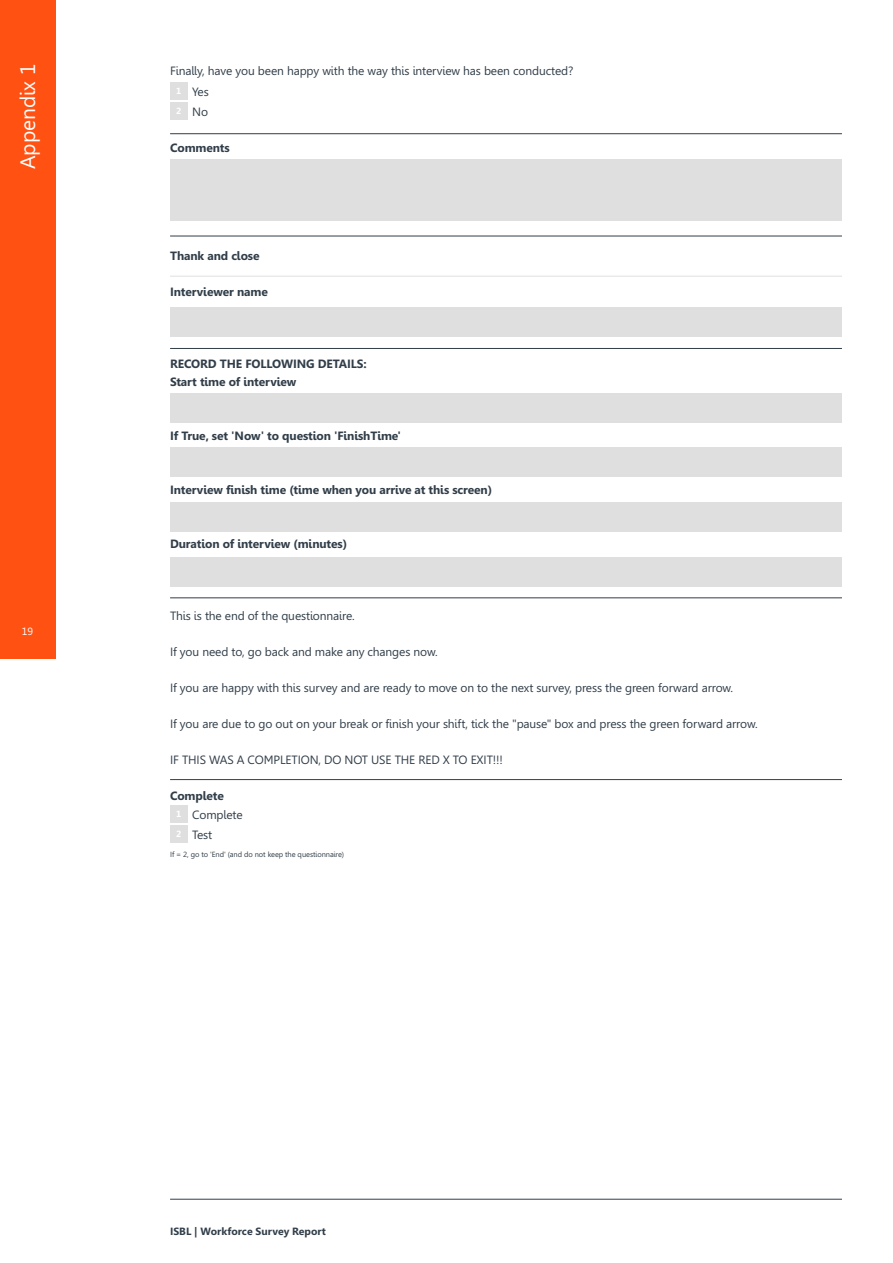
<style>
.page{position:relative;width:893px;height:1263px;background:#fff}
.page>*{position:absolute;margin:0;border:0;box-sizing:border-box;transform-origin:0 0}
.t1{font:21px "Leelawadee";color:#fff}
.t2{font:12px/21px "Leelawadee";letter-spacing:-.01em;color:#313e49}
.t3{font:700 12px/18px "Leelawadee";letter-spacing:-.01em;color:#313e49}
.t4{font:700 10.5px "Leelawadee";color:#313e49}
.t5{font:10.5px "Leelawadee";color:#fff}
.t6{font:700 9px "Leelawadee";color:#fff}
.t7{font:7.5px "Leelawadee";letter-spacing:-.01em;color:#313e49}
</style>
<div class="page">
<div style="left:0;top:604px;width:55px;height:55px;background:#ff5112"></div>
<hr style="left:170px;top:1199px;width:672px;height:1px;background:#313e49">
<div style="left:170px;top:82px;width:17px;height:17px;background:#e0dfe0"></div>
<div style="left:170px;top:102px;width:17px;height:17px;background:#e0dfe0"></div>
<div style="left:170px;top:159px;width:672px;height:61px;background:#e0dfe0"></div>
<hr style="left:170px;top:133px;width:672px;height:1px;background:#313e49">
<hr style="left:170px;top:598px;width:672px;height:1px;background:#313e49">
<hr style="left:170px;top:779px;width:672px;height:1px;background:#313e49">
<hr style="left:170px;top:236px;width:672px;height:1px;background:#313e49">
<hr style="left:170px;top:276px;width:672px;height:1px;background:#e0dfe0">
<hr style="left:170px;top:348px;width:672px;height:1px;background:#313e49">
<div style="left:170px;top:307px;width:672px;height:30px;background:#e0dfe0"></div>
<div style="left:170px;top:393px;width:672px;height:29px;background:#e0dfe0"></div>
<div style="left:170px;top:447px;width:672px;height:30px;background:#e0dfe0"></div>
<div style="left:170px;top:502px;width:672px;height:30px;background:#e0dfe0"></div>
<div style="left:170px;top:557px;width:672px;height:30px;background:#e0dfe0"></div>
<div style="left:170px;top:806px;width:17px;height:17px;background:#e0dfe0"></div>
<div style="left:170px;top:826px;width:17px;height:17px;background:#e0dfe0"></div>
<div style="left:0;top:0;width:55px;height:608px;background:#ff5112"></div>
<h1 class="t1" style="left:20px;top:169px;width:107px;rotate:-90deg">Appendix 1</h1>
<p class="t5" style="left:22px;top:627px;width:13px">19</p>
<p class="t2" style="left:192px;top:62px;width:383px;text-indent:-22px">Finally, have you been happy with the way this interview has been conducted?<br>Yes</p>
<p class="t2" style="left:192px;top:102px;width:17px">No</p>
<p class="t3" style="left:170px;top:140px;width:61px">Comments</p>
<p class="t6" style="left:176px;top:87px;width:7px">1</p>
<p class="t6" style="left:176px;top:108px;width:7px">2</p>
<p class="t3" style="left:170px;top:248px;width:91px">Thank and close</p>
<p class="t3" style="left:170px;top:284px;width:99px">Interviewer name</p>
<p class="t3" style="left:170px;top:356px;width:198px">RECORD THE FOLLOWING DETAILS:<br>Start time of interview</p>
<p class="t3" style="left:170px;top:428px;width:232px">If True, set 'Now' to question 'FinishTime'</p>
<p class="t3" style="left:170px;top:482px;width:324px">Interview finish time (time when you arrive at this screen)</p>
<p class="t3" style="left:170px;top:536px;width:179px">Duration of interview (minutes)</p>
<p class="t2" style="left:170px;top:606px;width:186px">This is the end of the questionnaire.</p>
<p class="t2" style="left:170px;top:642px;width:269px">If you need to, go back and make any changes now.</p>
<p class="t2" style="left:170px;top:678px;width:565px">If you are happy with this survey and are ready to move on to the next survey, press the green forward arrow.</p>
<p class="t2" style="left:170px;top:714px;width:589px">If you are due to go out on your break or finish your shift, tick the "pause" box and press the green forward arrow.</p>
<p class="t2" style="left:170px;top:750px;width:334px">IF THIS WAS A COMPLETION, DO NOT USE THE RED X TO EXIT!!!</p>
<p class="t3" style="left:170px;top:788px;width:55px">Complete</p>
<p class="t2" style="left:192px;top:806px;width:52px;line-height:19.5px">Complete<br>Test</p>
<p class="t7" style="left:170px;top:851px;width:176px">If = 2, go to 'End' (and do not keep the questionnaire)</p>
<p class="t6" style="left:176px;top:810px;width:7px">1</p>
<p class="t6" style="left:176px;top:831px;width:7px">2</p>
<p class="t4" style="left:170px;top:1227px;width:157px">ISBL | Workforce Survey Report</p>
</div>
